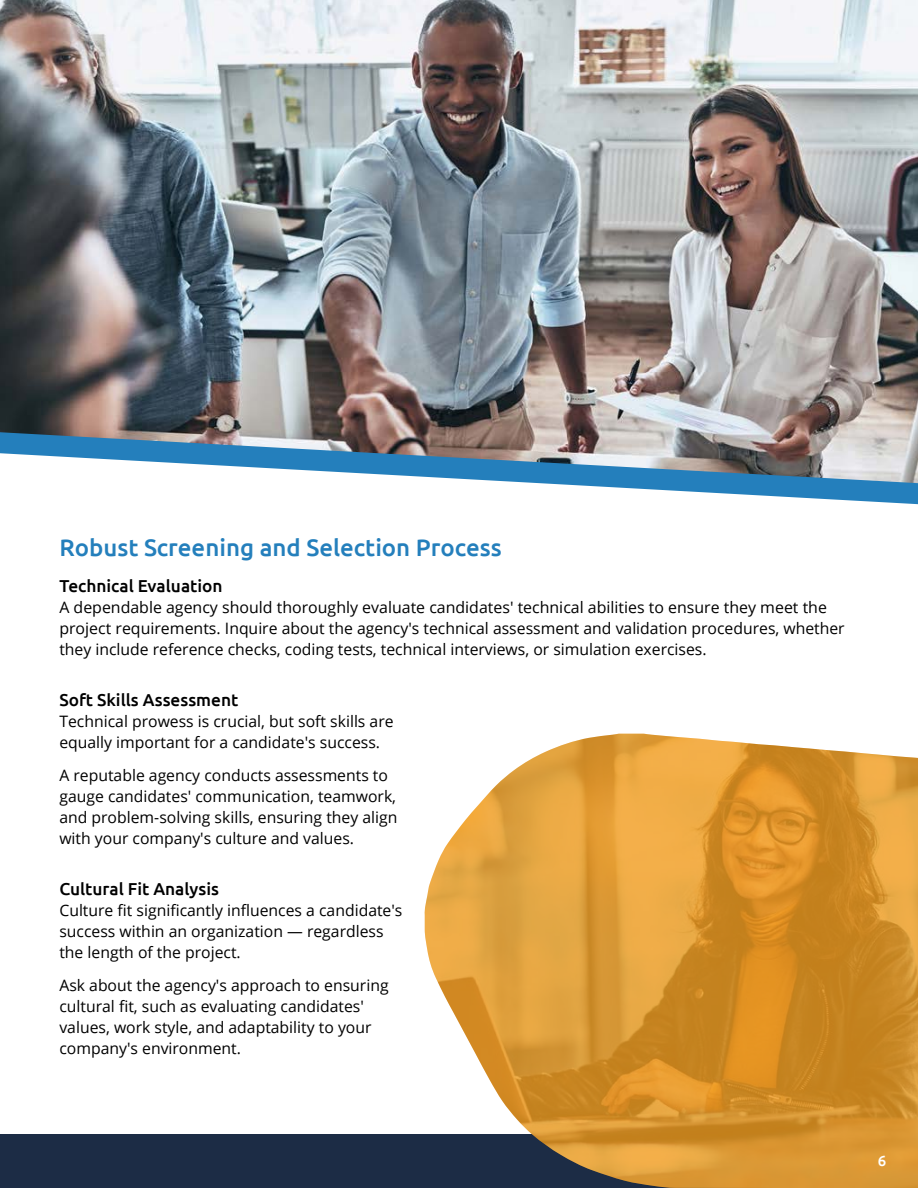
<style>
.page{position:relative;width:918px;height:1188px;background:#fff}
.page>*{position:absolute;margin:0;border:0;box-sizing:border-box;transform-origin:0 0}
.t1{font:500 24px "Ubuntu";color:#247fbc}
.t2{font:500 17.25px "Ubuntu";color:#000}
.t3{font:15.75px/21px "Open Sans";color:#000}
.t4{font:500 15px "Ubuntu";color:#fff}
</style>
<div class="page">
<div style="left:0;top:1134px;width:918px;height:54px;background:#1c2c45"></div>
<img style="left:0;top:0;width:918px;height:432px">
<img style="left:424px;top:734px;width:494px;height:454px">
<img style="left:0;top:432px;width:918px;height:21px">
<svg style="left:0;top:453px;width:918px;height:52px"></svg>
<h1 class="t1" style="left:59px;top:533px;width:444px">Robust Screening and Selection Process</h1>
<p class="t2" style="left:59px;top:575px;width:165px">Technical Evaluation</p>
<p class="t3" style="left:59px;top:597px;width:787px">A dependable agency should thoroughly evaluate candidates' technical abilities to ensure they meet the project requirements. Inquire about the agency's technical assessment and validation procedures, whether they include reference checks, coding tests, technical interviews, or simulation exercises.</p>
<p class="t2" style="left:59px;top:689px;width:180px">Soft Skills Assessment</p>
<p class="t3" style="left:59px;top:711px;width:336px">Technical prowess is crucial, but soft skills are equally important for a candidate's success.</p>
<p class="t3" style="left:59px;top:765px;width:340px">A reputable agency conducts assessments to gauge candidates' communication, teamwork, and problem-solving skills, ensuring they align with your company's culture and values.</p>
<p class="t2" style="left:59px;top:878px;width:161px">Cultural Fit Analysis</p>
<p class="t3" style="left:59px;top:900px;width:345px">Culture fit significantly influences a candidate's success within an organization — regardless the length of the project.</p>
<p class="t3" style="left:59px;top:975px;width:331px">Ask about the agency's approach to ensuring cultural fit, such as evaluating candidates' values, work style, and adaptability to your company's environment.</p>
<p class="t4" style="left:878px;top:1152px;width:10px">6</p>
</div>
